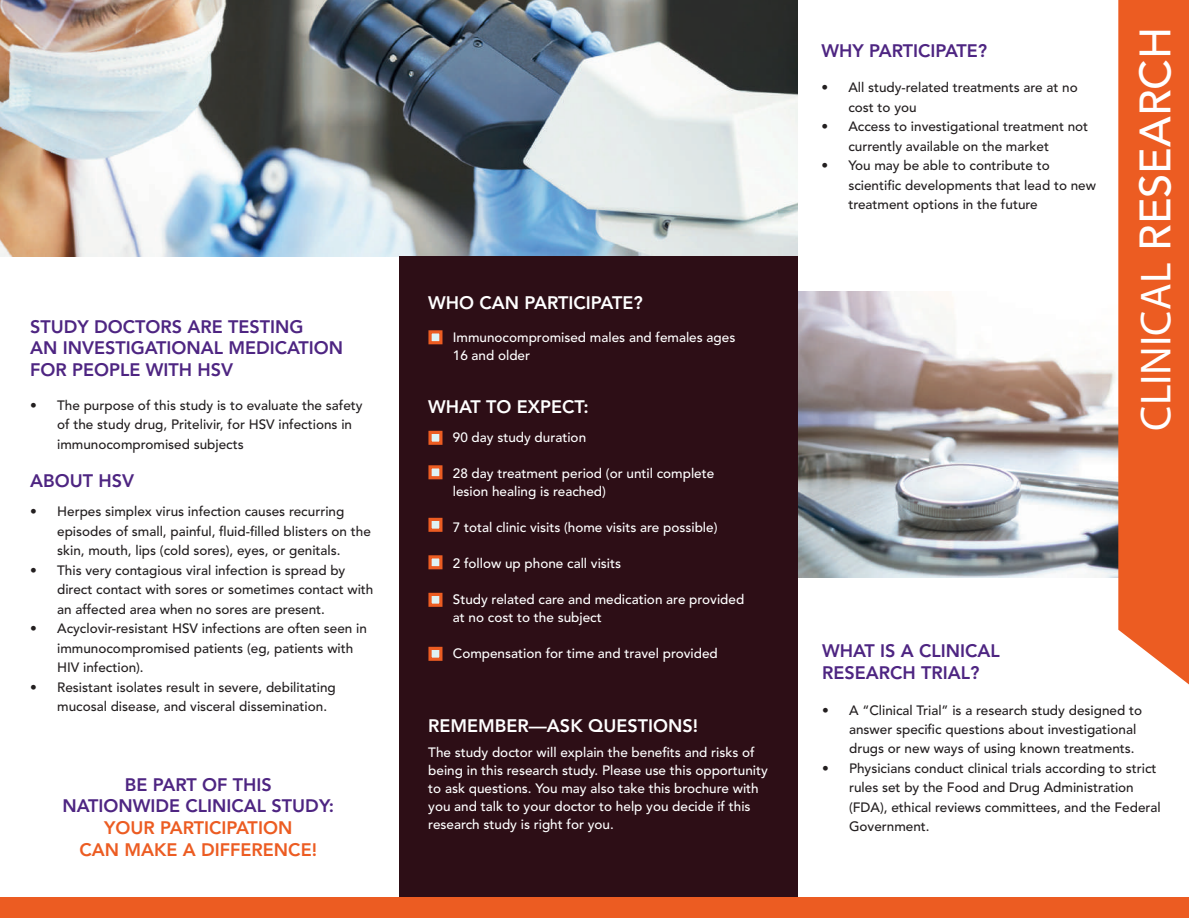
<style>
.page{position:relative;width:1189px;height:918px;background:#fff}
.page>*{position:absolute;margin:0;border:0;box-sizing:border-box;transform-origin:0 0}
.t1{font:43.5px "Myriad Pro";color:#fff}
.t2{font:800 18px/21.6px "Avenir LT Std";color:#4e2582}
.t3{font:800 18px "Avenir LT Std";color:#fff}
.t4{font:800 18px/21.6px "Avenir LT Std";color:#ec5c22;text-align:center}
.t5{font:500 13.5px/19.5px "Avenir LT Std";color:#231f20}
.t6{font:500 13.5px/18px "Avenir LT Std";color:#fff}
.s1{font-family:"Avenir LT Std";font-weight:500}
</style>
<div class="page">
<img style="left:798px;top:291px;width:320px;height:286px">
<img style="left:0;top:0;width:798px;height:257px">
<div style="left:399px;top:257px;width:399px;height:655px;background:#2d0e16"></div>
<div style="left:1118px;top:0;width:70px;height:684px;background:#ec5c22"></div>
<div style="left:428px;top:465px;width:14px;height:14px;background:#dff2f4;border:3px solid #ec5c22"></div>
<div style="left:428px;top:518px;width:14px;height:14px;background:#dff2f4;border:3px solid #ec5c22"></div>
<div style="left:428px;top:431px;width:14px;height:14px;background:#dff2f4;border:3px solid #ec5c22"></div>
<div style="left:428px;top:330px;width:14px;height:14px;background:#dff2f4;border:3px solid #ec5c22"></div>
<div style="left:0;top:898px;width:1188px;height:20px;background:#ec5c22"></div>
<div style="left:428px;top:555px;width:14px;height:14px;background:#dff2f4;border:3px solid #ec5c22"></div>
<div style="left:428px;top:593px;width:14px;height:14px;background:#dff2f4;border:3px solid #ec5c22"></div>
<div style="left:428px;top:647px;width:14px;height:14px;background:#dff2f4;border:3px solid #ec5c22"></div>
<h2 class="t2" style="left:30px;top:316px;width:314px">STUDY DOCTORS ARE TESTING<br>AN INVESTIGATIONAL MEDICATION<br>FOR PEOPLE WITH HSV</h2>
<p class="t5" style="left:57px;top:396px;width:307px;text-indent:-27px">• The purpose of this study is to evaluate the safety of the study drug, Pritelivir, for HSV infections in immunocompromised subjects</p>
<h2 class="t2" style="left:30px;top:470px;width:105px">ABOUT HSV</h2>
<p class="t5" style="left:57px;top:502px;width:315px;text-indent:-27px">• Herpes simplex virus infection causes recurring episodes of small, painful, fluid-filled blisters on the skin, mouth, lips (cold sores), eyes, or genitals.</p>
<p class="t5" style="left:57px;top:561px;width:318px;text-indent:-27px">• This very contagious viral infection is spread by direct contact with sores or sometimes contact with an affected area when no sores are present.</p>
<p class="t5" style="left:57px;top:619px;width:311px;text-indent:-27px">• Acyclovir-resistant HSV infections are often seen in immunocompromised patients (eg, patients with<br>HIV infection).</p>
<p class="t5" style="left:57px;top:678px;width:280px;text-indent:-27px">• Resistant isolates result in severe, debilitating mucosal disease, and visceral dissemination.</p>
<h2 class="t2" style="left:63px;top:774px;width:273px;text-align:center">BE PART OF THIS<br>NATIONWIDE CLINICAL STUDY:</h2>
<h2 class="t4" style="left:80px;top:817px;width:239px">YOUR PARTICIPATION<br>CAN MAKE A DIFFERENCE!</h2>
<h2 class="t3" style="left:428px;top:292px;width:216px">WHO CAN PARTICIPATE?</h2>
<p class="t6" style="left:453px;top:329px;width:284px">Immunocompromised males and females ages<br>16 and older</p>
<h2 class="t3" style="left:428px;top:396px;width:162px">WHAT TO EXPECT:</h2>
<p class="t6" style="left:453px;top:428px;width:135px">90 day study duration</p>
<p class="t6" style="left:453px;top:464px;width:263px">28 day treatment period (or until complete lesion healing is reached)</p>
<p class="t6" style="left:453px;top:518px;width:266px">7 total clinic visits (home visits are possible)</p>
<p class="t6" style="left:453px;top:554px;width:170px">2 follow up phone call visits</p>
<p class="t6" style="left:453px;top:590px;width:293px">Study related care and medication are provided at no cost to the subject</p>
<p class="t6" style="left:453px;top:644px;width:266px">Compensation for time and travel provided</p>
<h2 class="t3" style="left:428px;top:715px;width:271px">REMEMBER—ASK QUESTIONS!</h2>
<p class="t6" style="left:428px;top:744px;width:341px">The study doctor will explain the benefits and risks of being in this research study. Please use this opportunity to ask questions. You may also take this brochure with you and talk to your doctor to help you decide if this research study is right for you.</p>
<h2 class="t2" style="left:821px;top:40px;width:167px">WHY PARTICIPATE?</h2>
<p class="t5" style="left:848px;top:78px;width:231px;text-indent:-27px">• All study-related treatments are at no cost to you</p>
<p class="t5" style="left:848px;top:117px;width:241px;text-indent:-27px">• Access to investigational treatment not currently available on the market</p>
<p class="t5" style="left:848px;top:156px;width:249px;text-indent:-27px">• You may be able to contribute to scientific developments that lead to new treatment options in the future</p>
<h1 class="t1" style="left:1128px;top:431px;width:405px;rotate:-90deg">CLINICAL <span class="s1">RESEARCH</span></h1>
<h2 class="t2" style="left:822px;top:640px;width:179px">WHAT IS A CLINICAL<br>RESEARCH TRIAL?</h2>
<p class="t5" style="left:849px;top:700px;width:294px;text-indent:-27px">• A “Clinical Trial” is a research study designed to answer specific questions about investigational drugs or new ways of using known treatments.</p>
<p class="t5" style="left:849px;top:759px;width:313px;text-indent:-27px">• Physicians conduct clinical trials according to strict rules set by the Food and Drug Administration (FDA), ethical reviews committees, and the Federal Government.</p>
</div>
